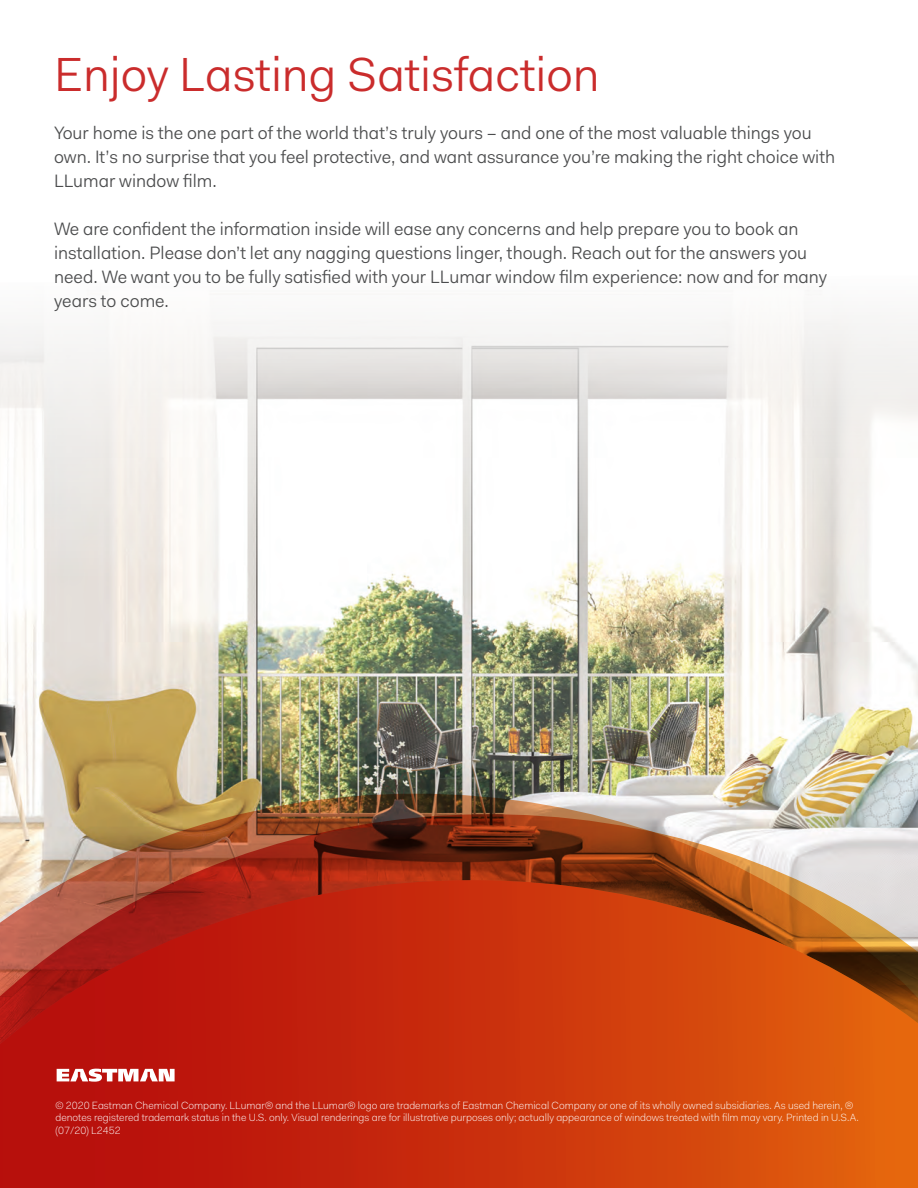
<style>
.page{position:relative;width:918px;height:1188px;background:#fff}
.page>*{position:absolute;margin:0;border:0;box-sizing:border-box;transform-origin:0 0}
.t1{font:48px "L Lumar Fakt Pro Blond";color:#ca2c2c}
.t2{font:18px/24px "L Lumar Fakt Pro Blond";color:#4b4c4d}
.t3{font:300 10.5px/12.6px "L Lumar Fakt Pro";color:#fff}
</style>
<div class="page">
<img style="left:0;top:315px;width:918px;height:428px">
<img style="left:0;top:743px;width:918px;height:445px">
<svg style="left:57px;top:1069px;width:118px;height:13px"></svg>
<p class="t1" style="left:54px;top:42px;width:547px">Enjoy Lasting Satisfaction</p>
<p class="t2" style="left:54px;top:121px;width:783px">Your home is the one part of the world that’s truly yours – and one of the most valuable things you own. It’s no surprise that you feel protective, and want assurance you’re making the right choice with<br>LLumar window film.</p>
<p class="t2" style="left:54px;top:217px;width:775px">We are confident the information inside will ease any concerns and help prepare you to book an installation. Please don’t let any nagging questions linger, though. Reach out for the answers you need. We want you to be fully satisfied with your LLumar window film experience: now and for many years to come.</p>
<p class="t3" style="left:55px;top:1099px;width:805px">© 2020 Eastman Chemical Company. LLumar® and the LLumar® logo are trademarks of Eastman Chemical Company or one of its wholly owned subsidiaries. As used herein, ® denotes registered trademark status in the U.S. only. Visual renderings are for illustrative purposes only; actually appearance of windows treated with film may vary. Printed in U.S.A. (07/20) L2452</p>
</div>
